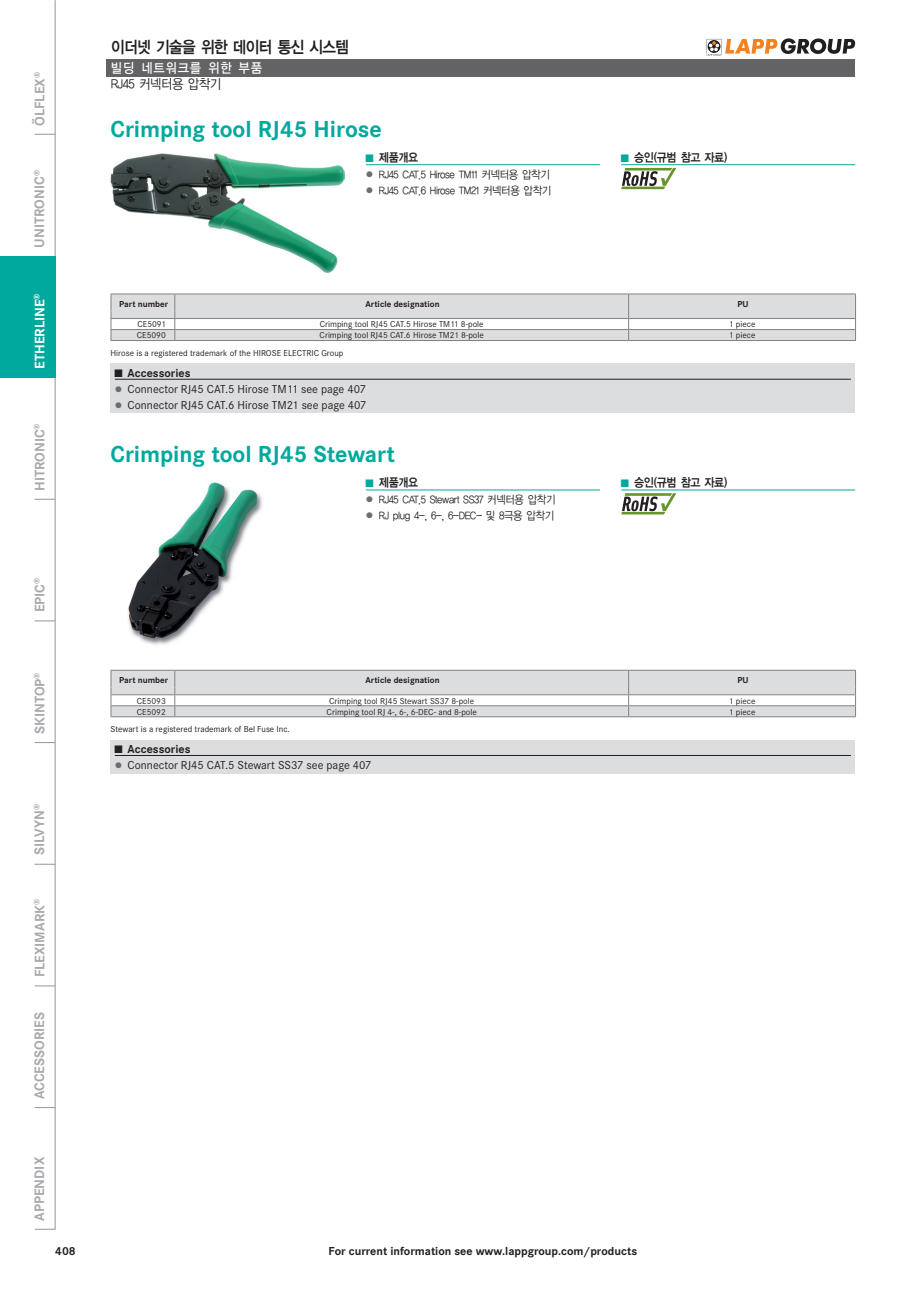
<style>
.page{position:relative;width:919px;height:1289px;background:#fff}
.page>*{position:absolute;margin:0;border:0;box-sizing:border-box;transform-origin:0 0}
.t1{font:700 24px "Corporate STOT";color:#00a99d}
.t2{font:16.5px "YDIYGO140 KSCPC EUC H";letter-spacing:-.12em;color:#231f20;scale:.9 1}
.t3{font:700 14.25px "Corporate STOT";color:#a8a9ad}
.t4{font:700 14.25px "Corporate STOT";color:#fff}
.t5{font:13.5px/15.6px "YDIYGO130 KSCPC EUC H";color:#fff;scale:.9 1}
.t6{font:12px/16px "Corporate STOT";color:#231f20}
.t7{font:700 12px "Corporate STOT";color:#231f20}
.t8{font:12px "YDIYGO140 KSCPC EUC H";letter-spacing:-.1em;color:#231f20;scale:.9 1}
.t9{font:11.25px/16px "YDIYGO120 KSCPC EUC H";letter-spacing:-.1em;color:#231f20;scale:.9 1}
.t10{font:9px "Corporate STOT";color:#231f20}
.t11{font:700 9px "Corporate STOT";color:#231f20}
.s1{font-family:"YDIYGO120 KSCPC EUC H";color:#231f20}
.s2{font-family:"Corporate S";color:#6c6d70}
.s3{font-weight:700;font-size:11.25px}
.s4{font-weight:700}
.s5{font-family:"Corporate S";font-size:11.25px;color:#6c6d70}
</style>
<div class="page">
<hr style="left:55px;top:0;width:1px;height:1229px;background:#939598">
<svg style="left:35px;top:134px;width:20px;height:1px"></svg>
<svg style="left:35px;top:499px;width:20px;height:1px"></svg>
<svg style="left:35px;top:620px;width:20px;height:1px"></svg>
<svg style="left:35px;top:742px;width:20px;height:1px"></svg>
<svg style="left:35px;top:864px;width:20px;height:1px"></svg>
<svg style="left:35px;top:985px;width:20px;height:1px"></svg>
<svg style="left:35px;top:1107px;width:20px;height:1px"></svg>
<svg style="left:35px;top:1228px;width:20px;height:1px"></svg>
<div style="left:0;top:256px;width:55px;height:121px;background:#00a99d"></div>
<svg style="left:706px;top:38px;width:149px;height:18px"></svg>
<div style="left:106px;top:60px;width:749px;height:17px;background:#636366"></div>
<img style="left:111px;top:153px;width:233px;height:119px">
<hr style="left:366px;top:164px;width:234px;height:1px;background:#00a99d">
<hr style="left:621px;top:164px;width:234px;height:1px;background:#00a99d">
<svg style="left:621px;top:168px;width:55px;height:21px"></svg>
<hr style="left:111px;top:293px;width:64px;height:1px;background:#808285">
<hr style="left:175px;top:293px;width:453px;height:1px;background:#808285">
<hr style="left:628px;top:293px;width:227px;height:1px;background:#808285">
<svg style="left:111px;top:294px;width:745px;height:46px"></svg>
<hr style="left:111px;top:340px;width:64px;height:1px;background:#808285">
<hr style="left:175px;top:340px;width:453px;height:1px;background:#808285">
<hr style="left:628px;top:340px;width:227px;height:1px;background:#808285">
<hr style="left:111px;top:310px;width:63px;height:1px;background:#dcdddf">
<div style="left:111px;top:363px;width:744px;height:50px;background:#dcdddf"></div>
<hr style="left:115px;top:379px;width:735px;height:1px;background:#231f20">
<img style="left:128px;top:482px;width:135px;height:163px">
<hr style="left:366px;top:489px;width:234px;height:1px;background:#00a99d">
<hr style="left:621px;top:489px;width:234px;height:1px;background:#00a99d">
<svg style="left:621px;top:493px;width:55px;height:21px"></svg>
<svg style="left:111px;top:670px;width:745px;height:46px"></svg>
<hr style="left:111px;top:716px;width:64px;height:1px;background:#808285">
<hr style="left:175px;top:716px;width:453px;height:1px;background:#808285">
<hr style="left:628px;top:716px;width:227px;height:1px;background:#808285">
<hr style="left:111px;top:687px;width:63px;height:1px;background:#dcdddf">
<div style="left:111px;top:739px;width:744px;height:34px;background:#dcdddf"></div>
<hr style="left:115px;top:755px;width:735px;height:1px;background:#231f20">
<p class="t3" style="left:32px;top:126px;width:55px;rotate:-90deg">ÖLFLEX<sup>®</sup></p>
<p class="t3" style="left:31px;top:247px;width:79px;rotate:-90deg">UNITRONIC<sup>®</sup></p>
<p class="t4" style="left:31px;top:369px;width:77px;rotate:-90deg">ETHERLINE<sup>®</sup></p>
<p class="t3" style="left:31px;top:491px;width:69px;rotate:-90deg">HITRONIC<sup>®</sup></p>
<p class="t3" style="left:31px;top:612px;width:36px;rotate:-90deg">EPIC<sup>®</sup></p>
<p class="t2" style="left:111px;top:38px;width:267px">이더넷 기술을 위한 데이터 통신 시스템</p>
<p class="t5" style="left:111px;top:61px;width:170px">빌딩 네트워크를 위한 부품<br><span class="s1">RJ45 커넥터용 압착기</span></p>
<p class="t1" style="left:111px;top:115px;width:273px">Crimping tool RJ45 Hirose</p>
<p class="t8" style="left:366px;top:150px;width:60px"><sub>■</sub> 제품개요</p>
<p class="t9" style="left:366px;top:167px;width:208px"><span class="s2">▯</span> RJ45 CAT.5 Hirose TM11 커넥터용 압착기 <span class="s2">▯</span> RJ45 CAT.6 Hirose TM21 커넥터용 압착기</p>
<p class="t8" style="left:621px;top:150px;width:120px"><sub>■</sub> 승인(규범 참고 자료)</p>
<p class="t11" style="left:119px;top:299px;width:50px">Part number</p>
<p class="t11" style="left:365px;top:299px;width:76px">Article designation</p>
<p class="t11" style="left:737px;top:299px;width:13px">PU</p>
<p class="t10" style="left:137px;top:319px;width:30px">CE5091</p>
<p class="t10" style="left:320px;top:319px;width:165px">Crimping tool RJ45 CAT.5 Hirose TM11 8-pole</p>
<p class="t10" style="left:728px;top:319px;width:28px">1 piece</p>
<p class="t10" style="left:137px;top:330px;width:31px">CE5090</p>
<p class="t10" style="left:319px;top:330px;width:166px">Crimping tool RJ45 CAT.6 Hirose TM21 8-pole</p>
<p class="t10" style="left:728px;top:330px;width:28px">1 piece</p>
<p class="t10" style="left:111px;top:348px;width:234px">Hirose is a registered trademark of the HIROSE ELECTRIC Group</p>
<p class="t6" style="left:115px;top:365px;width:253px"><span class="s3">■</span> <span class="s4">Accessories<br></span><span class="s5">▯</span> Connector RJ45 CAT.5 Hirose TM11 see page 407 <span class="s5">▯</span> Connector RJ45 CAT.6 Hirose TM21 see page 407</p>
<p class="t1" style="left:111px;top:441px;width:286px">Crimping tool RJ45 Stewart</p>
<p class="t8" style="left:366px;top:475px;width:60px"><sub>■</sub> 제품개요</p>
<p class="t9" style="left:366px;top:492px;width:212px"><span class="s2">▯</span> RJ45 CAT.5 Stewart SS37 커넥터용 압착기 <span class="s2">▯</span> RJ plug 4-, 6-, 6-DEC- 및 8극용 압착기</p>
<p class="t8" style="left:621px;top:475px;width:120px"><sub>■</sub> 승인(규범 참고 자료)</p>
<p class="t3" style="left:31px;top:734px;width:63px;rotate:-90deg">SKINTOP<sup>®</sup></p>
<p class="t3" style="left:31px;top:855px;width:53px;rotate:-90deg">SILVYN<sup>®</sup></p>
<p class="t3" style="left:31px;top:977px;width:80px;rotate:-90deg">FLEXIMARK<sup>®</sup></p>
<p class="t3" style="left:31px;top:1098px;width:88px;rotate:-90deg">ACCESSORIES</p>
<p class="t11" style="left:119px;top:675px;width:50px">Part number</p>
<p class="t11" style="left:365px;top:675px;width:76px">Article designation</p>
<p class="t11" style="left:737px;top:675px;width:13px">PU</p>
<p class="t10" style="left:137px;top:695px;width:31px">CE5093</p>
<p class="t10" style="left:329px;top:695px;width:146px">Crimping tool RJ45 Stewart SS37 8-pole</p>
<p class="t10" style="left:728px;top:695px;width:28px">1 piece</p>
<p class="t10" style="left:137px;top:706px;width:31px">CE5092</p>
<p class="t10" style="left:326px;top:706px;width:152px">Crimping tool RJ 4-, 6-, 6-DEC- and 8-pole</p>
<p class="t10" style="left:728px;top:706px;width:28px">1 piece</p>
<p class="t10" style="left:111px;top:724px;width:181px">Stewart is a registered trademark of Bel Fuse Inc.</p>
<p class="t6" style="left:115px;top:741px;width:258px"><span class="s3">■</span> <span class="s4">Accessories<br></span><span class="s5">▯</span> Connector RJ45 CAT.5 Stewart SS37 see page 407</p>
<p class="t3" style="left:31px;top:1220px;width:65px;rotate:-90deg">APPENDIX</p>
<p class="t7" style="left:55px;top:1243px;width:22px">408</p>
<p class="t7" style="left:328px;top:1243px;width:310px">For current information see www.lappgroup.com/products</p>
</div>
